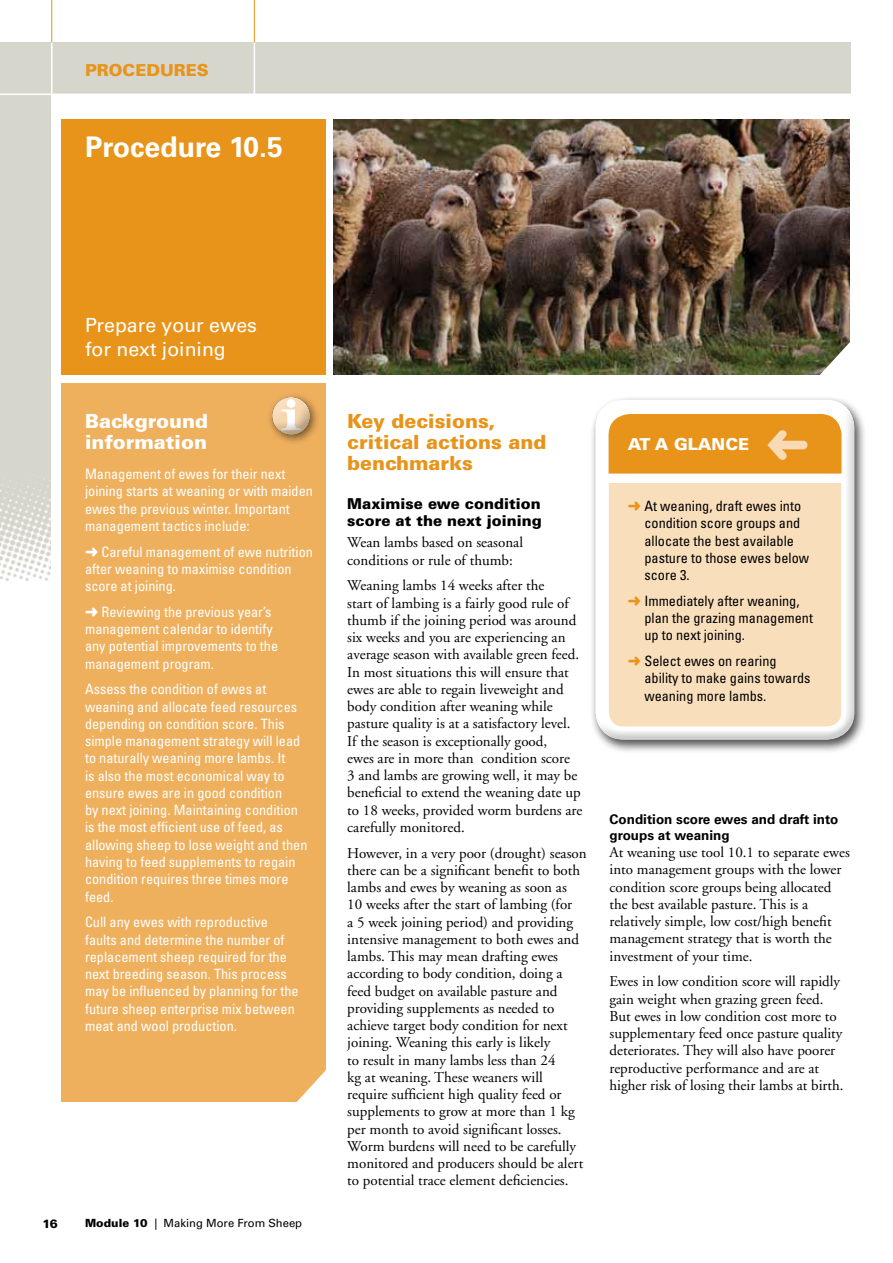
<style>
.page{position:relative;width:893px;height:1263px;background:#fff}
.page>*{position:absolute;margin:0;border:0;box-sizing:border-box;transform-origin:0 0}
.t1{font:700 28.5px "Univers";color:#fff}
.t2{font:900 19.5px/21px "Univers";color:#e8941a}
.t3{font:19.5px/24px "Univers";color:#fff}
.t4{font:900 19.5px/21px "Univers";color:#fff}
.t5{font:900 16.5px "Univers";color:#e8941a}
.t6{font:900 16.5px "Univers";color:#fff}
.t7{font:15px/17.2px "Adobe Garamond";color:#000}
.t8{font:900 15px/17.2px "Univers";color:#000}
.t9{font:condensed 14.25px/17.2px "Univers";color:#fff}
.t10{font:condensed 14.25px/17.2px "Univers";color:#000}
.t11{font:700 13.5px/15.8px "Univers";color:#000}
.t12{font:900 12px "Univers";color:#000}
.t13{font:11.25px "Univers";color:#000}
.s1{font-weight:900}
.s2{color:#e8941a}
</style>
<div class="page">
<div style="left:0;top:43px;width:850px;height:51px;background:#d6d6cd"></div>
<img style="left:0;top:93px;width:51px;height:487px">
<hr style="left:254px;top:42px;width:1px;height:54px;background:#fff">
<hr style="left:51px;top:39px;width:2px;height:538px;background:#fff">
<hr style="left:51px;top:0;width:1px;height:43px;background:#e8941a">
<hr style="left:254px;top:0;width:1px;height:43px;background:#e8941a">
<hr style="left:0;top:94px;width:857px;height:1px;background:#fff">
<div style="left:61px;top:383px;width:264px;height:719px;background:#efb05e"></div>
<div style="left:61px;top:119px;width:264px;height:255px;background:#e8941a"></div>
<img style="left:334px;top:119px;width:516px;height:255px">
<svg style="left:816px;top:335px;width:34px;height:40px"></svg>
<svg style="left:297px;top:1065px;width:29px;height:37px"></svg>
<div style="left:589px;top:396px;width:278px;height:358px;background:#000;opacity:.7"></div>
<div style="left:595px;top:399px;width:261px;height:325px;background:#fff"></div>
<div style="left:595px;top:407px;width:261px;height:334px;background:#000;opacity:.2"></div>
<div style="left:608px;top:412px;width:233px;height:71px;background:#fff"></div>
<svg style="left:609px;top:414px;width:232px;height:60px;background:#e99824"></svg>
<div style="left:260px;top:381px;width:62px;height:54px;background:#fff;opacity:.3"></div>
<div style="left:265px;top:401px;width:65px;height:55px;background:#000;opacity:.25"></div>
<p class="t5" style="left:85px;top:60px;width:125px">PROCEDURES</p>
<h1 class="t1" style="left:85px;top:131px;width:199px">Procedure 10.5</h1>
<h2 class="t3" style="left:85px;top:313px;width:173px">Prepare your ewes for next joining</h2>
<h2 class="t4" style="left:85px;top:410px;width:125px">Background information</h2>
<p class="t9" style="left:85px;top:465px;width:229px">Management of ewes for their next joining starts at weaning or with maiden ewes the previous winter. Important management tactics include:</p>
<p class="t9" style="left:85px;top:543px;width:229px">➜ Careful management of ewe nutrition after weaning to maximise condition score at joining.</p>
<p class="t9" style="left:85px;top:603px;width:195px">➜ Reviewing the previous year’s management calendar to identify any potential improvements to the management program.</p>
<p class="t9" style="left:85px;top:680px;width:224px">Assess the condition of ewes at weaning and allocate feed resources depending on condition score. This simple management strategy will lead to naturally weaning more lambs. It<br>is also the most economical way to ensure ewes are in good condition<br>by next joining. Maintaining condition is the most efficient use of feed, as allowing sheep to lose weight and then having to feed supplements to regain condition requires three times more feed.</p>
<p class="t9" style="left:85px;top:913px;width:215px">Cull any ewes with reproductive faults and determine the number of replacement sheep required for the next breeding season. This process may be influenced by planning for the future sheep enterprise mix between meat and wool production.</p>
<p class="t12" style="left:43px;top:1216px;width:17px">16</p>
<p class="t13" style="left:85px;top:1217px;width:219px"><span class="s1">Module 10</span> | Making More From Sheep</p>
<h2 class="t2" style="left:347px;top:410px;width:201px">Key decisions, critical actions and benchmarks</h2>
<p class="t8" style="left:347px;top:494px;width:196px">Maximise ewe condition score at the next joining</p>
<p class="t7" style="left:347px;top:534px;width:177px">Wean lambs based on seasonal conditions or rule of thumb:</p>
<p class="t7" style="left:347px;top:577px;width:237px">Weaning lambs 14 weeks after the<br>start of lambing is a fairly good rule of thumb if the joining period was around six weeks and you are experiencing an average season with available green feed.<br>In most situations this will ensure that ewes are able to regain liveweight and body condition after weaning while pasture quality is at a satisfactory level.<br>If the season is exceptionally good,<br>ewes are in more than condition score<br>3 and lambs are growing well, it may be beneficial to extend the weaning date up to 18 weeks, provided worm burdens are carefully monitored.</p>
<p class="t7" style="left:347px;top:845px;width:241px">However, in a very poor (drought) season there can be a significant benefit to both lambs and ewes by weaning as soon as<br>10 weeks after the start of lambing (for<br>a 5 week joining period) and providing intensive management to both ewes and lambs. This may mean drafting ewes according to body condition, doing a feed budget on available pasture and providing supplements as needed to achieve target body condition for next joining. Weaning this early is likely<br>to result in many lambs less than 24<br>kg at weaning. These weaners will require sufficient high quality feed or supplements to grow at more than 1 kg per month to avoid significant losses.<br>Worm burdens will need to be carefully monitored and producers should be alert to potential trace element deficiencies.</p>
<p class="t6" style="left:628px;top:434px;width:123px">AT A GLANCE</p>
<p class="t10" style="left:644px;top:497px;width:166px;text-indent:-17px"><span class="s2">➜</span> At weaning, draft ewes into condition score groups and allocate the best available pasture to those ewes below score 3.</p>
<p class="t10" style="left:644px;top:592px;width:170px;text-indent:-17px"><span class="s2">➜</span> Immediately after weaning, plan the grazing management up to next joining.</p>
<p class="t10" style="left:644px;top:652px;width:168px;text-indent:-17px"><span class="s2">➜</span> Select ewes on rearing ability to make gains towards weaning more lambs.</p>
<p class="t11" style="left:609px;top:811px;width:230px">Condition score ewes and draft into groups at weaning</p>
<p class="t7" style="left:609px;top:844px;width:242px">At weaning use tool 10.1 to separate ewes into management groups with the lower condition score groups being allocated the best available pasture. This is a relatively simple, low cost/high benefit management strategy that is worth the investment of your time.</p>
<p class="t7" style="left:609px;top:973px;width:236px">Ewes in low condition score will rapidly gain weight when grazing green feed.<br>But ewes in low condition cost more to supplementary feed once pasture quality deteriorates. They will also have poorer reproductive performance and are at higher risk of losing their lambs at birth.</p>
</div>
